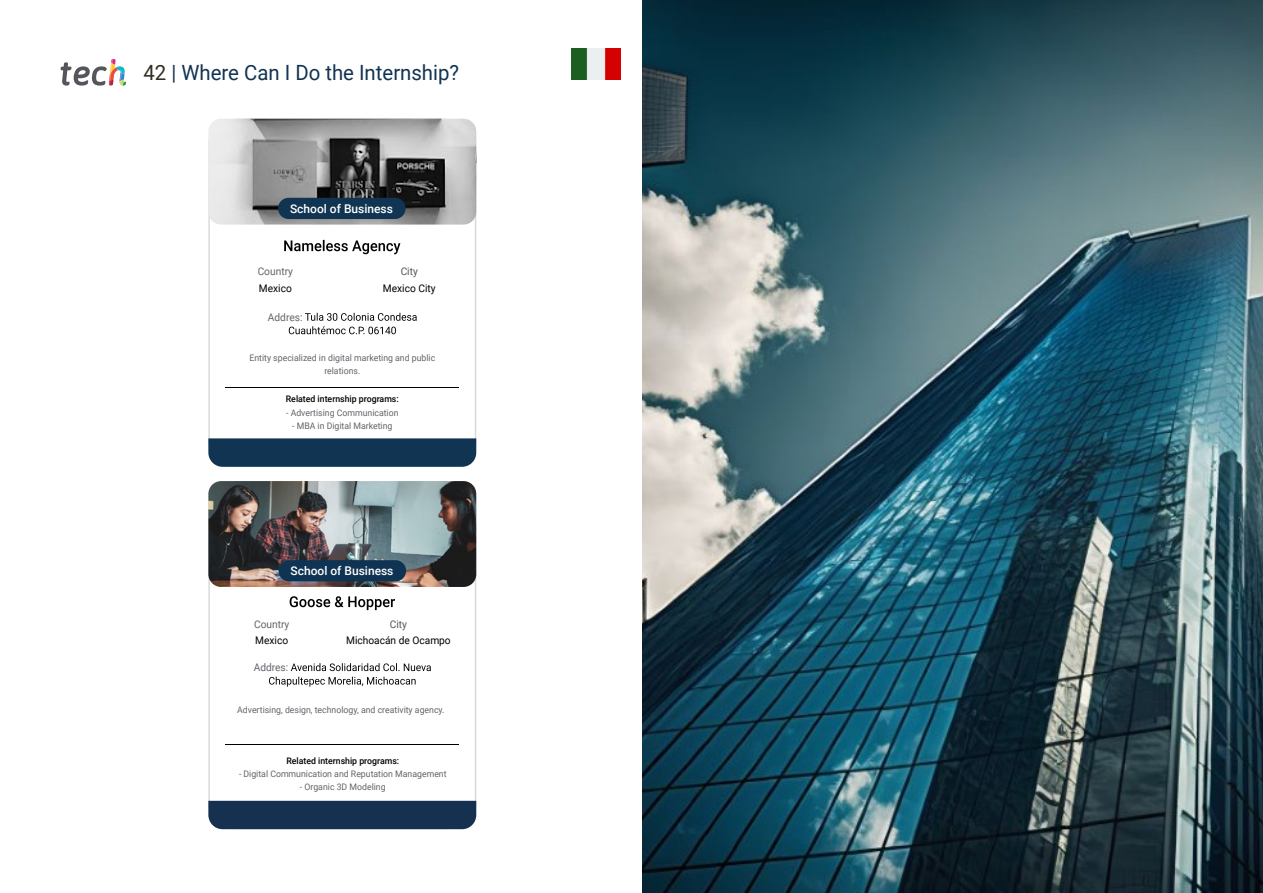
<style>
.page{position:relative;width:1263px;height:893px;background:#fff}
.page>*{position:absolute;margin:0;border:0;box-sizing:border-box;transform-origin:0 0}
.t1{font:21px "Roboto";color:#123352}
.t2{font:500 12px "Roboto";color:#fff}
.t3{font:10.5px "Roboto";color:#000}
.t4{font:10.5px "Roboto";color:#61646a}
.t5{font:10.5px "Roboto";color:#52555b}
.t6{font:9px/13.5px "Roboto";color:#61646a;text-align:center}
.t7{font:500 9px "Roboto";color:#000}
.s1{color:#312e20}
</style>
<div class="page">
<svg style="left:208px;top:118px;width:269px;height:337px"></svg>
<img style="left:208px;top:119px;width:268px;height:106px">
<div style="left:278px;top:198px;width:128px;height:21px;background:#113452;border-radius:11px"></div>
<svg style="left:208px;top:438px;width:268px;height:29px;background:#183a57"></svg>
<hr style="left:225px;top:387px;width:234px;height:1px;background:#000">
<svg style="left:284px;top:240px;width:116px;height:14px"></svg>
<svg style="left:289px;top:313px;width:128px;height:21px"></svg>
<svg style="left:208px;top:492px;width:269px;height:338px"></svg>
<hr style="left:225px;top:744px;width:234px;height:1px;background:#000">
<svg style="left:290px;top:596px;width:105px;height:14px"></svg>
<svg style="left:291px;top:663px;width:140px;height:8px"></svg>
<svg style="left:269px;top:677px;width:147px;height:10px"></svg>
<div style="left:208px;top:801px;width:268px;height:28px;background:#16314f"></div>
<img style="left:208px;top:481px;width:268px;height:106px">
<div style="left:279px;top:560px;width:127px;height:21px;background:#0f3352;border-radius:11px"></div>
<img style="left:571px;top:49px;width:50px;height:30px">
<img style="left:642px;top:0;width:621px;height:893px">
<svg style="left:61px;top:59px;width:65px;height:27px"></svg>
<h1 class="t1" style="left:144px;top:57px;width:317px"><span class="s1">42</span> | Where Can I Do the Internship?</h1>
<h2 class="t2" style="left:290px;top:200px;width:104px">School of Business</h2>
<p class="t4" style="left:258px;top:264px;width:37px">Country</p>
<p class="t3" style="left:259px;top:281px;width:34px">Mexico</p>
<p class="t5" style="left:401px;top:264px;width:19px">City</p>
<p class="t3" style="left:383px;top:281px;width:54px">Mexico City</p>
<p class="t4" style="left:268px;top:310px;width:36px">Addres:</p>
<p class="t6" style="left:249px;top:350px;width:187px">Entity specialized in digital marketing and public relations.</p>
<p class="t7" style="left:286px;top:393px;width:114px">Related internship programs:</p>
<p class="t6" style="left:286px;top:405px;width:114px">- Advertising Communication</p>
<p class="t6" style="left:292px;top:419px;width:102px">- MBA in Digital Marketing</p>
<h2 class="t2" style="left:291px;top:563px;width:104px">School of Business</h2>
<p class="t4" style="left:254px;top:617px;width:37px">Country</p>
<p class="t3" style="left:255px;top:633px;width:34px">Mexico</p>
<p class="t5" style="left:390px;top:617px;width:19px">City</p>
<p class="t3" style="left:346px;top:633px;width:106px">Michoacán de Ocampo</p>
<p class="t4" style="left:254px;top:660px;width:36px">Addres:</p>
<p class="t6" style="left:237px;top:702px;width:209px">Advertising, design, technology, and creativity agency.</p>
<p class="t7" style="left:286px;top:754px;width:114px">Related internship programs:</p>
<p class="t6" style="left:239px;top:767px;width:209px">- Digital Communication and Reputation Management</p>
<p class="t6" style="left:300px;top:780px;width:87px">- Organic 3D Modeling</p>
</div>
